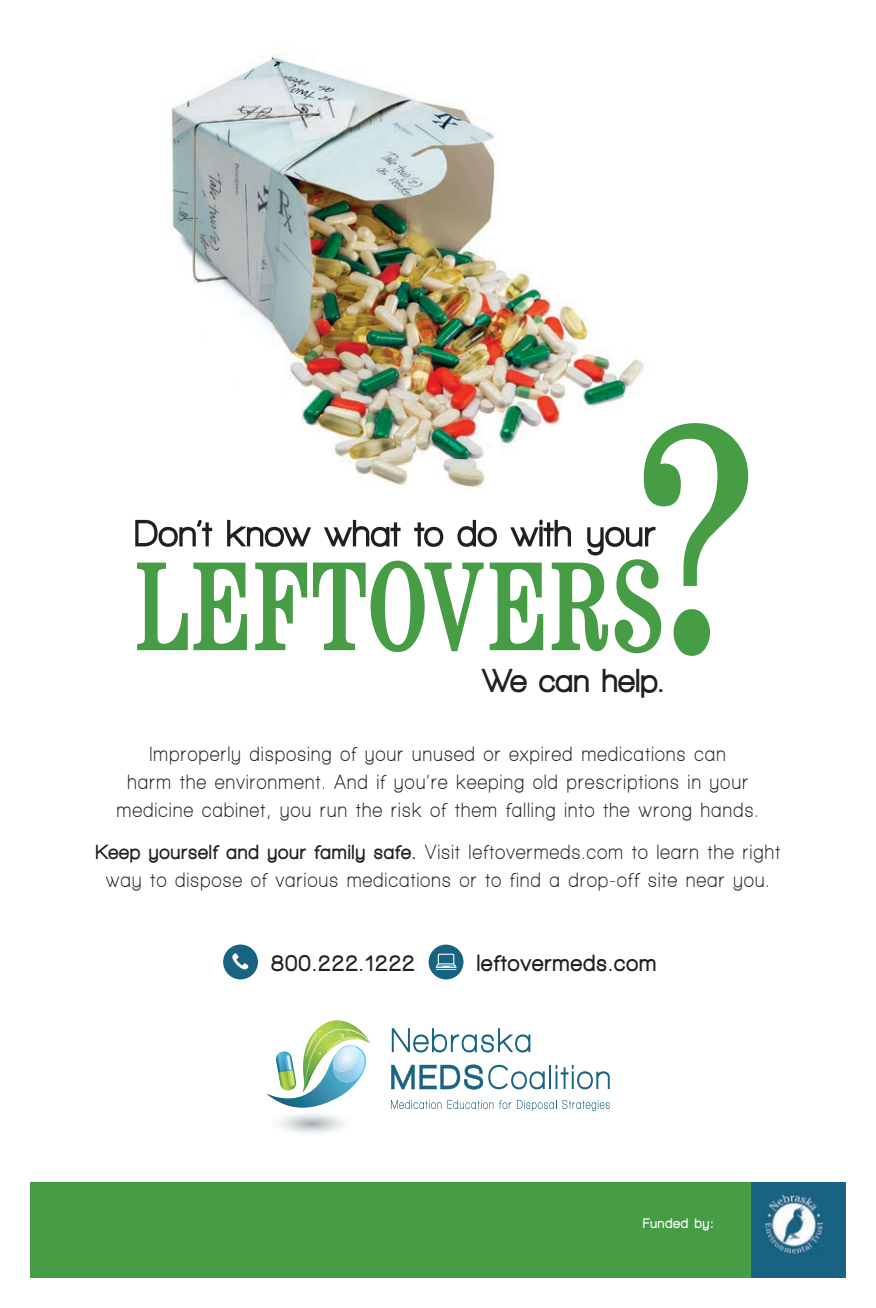
<style>
.page{position:relative;width:876px;height:1308px;background:#fff}
.page>*{position:absolute;margin:0;border:0;box-sizing:border-box;transform-origin:0 0}
.t1{font:123.8px "Pharmacy";letter-spacing:.05em;color:#479d45}
.t2{font:900 34.2px "Walkway";letter-spacing:.035em;color:#231f20;scale:.87 1}
.t3{font:900 24px "Walkway";letter-spacing:.09em;color:#231f20;scale:.84 1}
.t4{font:700 21px/28px "Walkway";letter-spacing:.08em;color:#231f20;text-align:center;scale:.84 1}
.t5{font:900 14.2px "Walkway";letter-spacing:.09em;color:#fff;scale:.87 1}
.s1{font-weight:900}
</style>
<div class="page">
<div style="left:42px;top:1182px;width:804px;height:96px;background:#186382"></div>
<div style="left:30px;top:1182px;width:721px;height:96px;background:#479d45"></div>
<img style="left:170px;top:54px;width:474px;height:368px">
<img style="left:763px;top:1193px;width:61px;height:61px">
<svg style="left:135px;top:422px;width:614px;height:234px"></svg>
<svg style="left:266px;top:1020px;width:105px;height:113px"></svg>
<svg style="left:392px;top:1028px;width:138px;height:25px"></svg>
<svg style="left:391px;top:1065px;width:154px;height:25px"></svg>
<hr style="left:549px;top:1065px;width:2px;height:24px;background:#196483">
<svg style="left:556px;top:1065px;width:54px;height:24px"></svg>
<svg style="left:391px;top:1100px;width:102px;height:9px"></svg>
<svg style="left:499px;top:1100px;width:12px;height:9px"></svg>
<svg style="left:517px;top:1100px;width:93px;height:11px"></svg>
<svg style="left:223px;top:945px;width:35px;height:34px"></svg>
<svg style="left:429px;top:945px;width:35px;height:34px"></svg>
<h1 class="t1" style="left:135px;top:525px;width:528px">LEFTOVERS</h1>
<h2 class="t2" style="left:483px;top:662px;width:210px">We can help.</h2>
<p class="t4" style="left:117px;top:740px;width:765px">Improperly disposing of your unused or expired medications can<br>harm the environment. And if you’re keeping old prescriptions in your medicine cabinet, you run the risk of them falling into the wrong hands.</p>
<p class="t4" style="left:96px;top:838px;width:816px"><span class="s1">Keep yourself and your family safe.</span> Visit leftovermeds.com to learn the right way to dispose of various medications or to find a drop-off site near you.</p>
<p class="t3" style="left:272px;top:950px;width:172px">800.222.1222</p>
<p class="t3" style="left:477px;top:950px;width:215px">leftovermeds.com</p>
<p class="t5" style="left:643px;top:1216px;width:83px">Funded by:</p>
</div>
